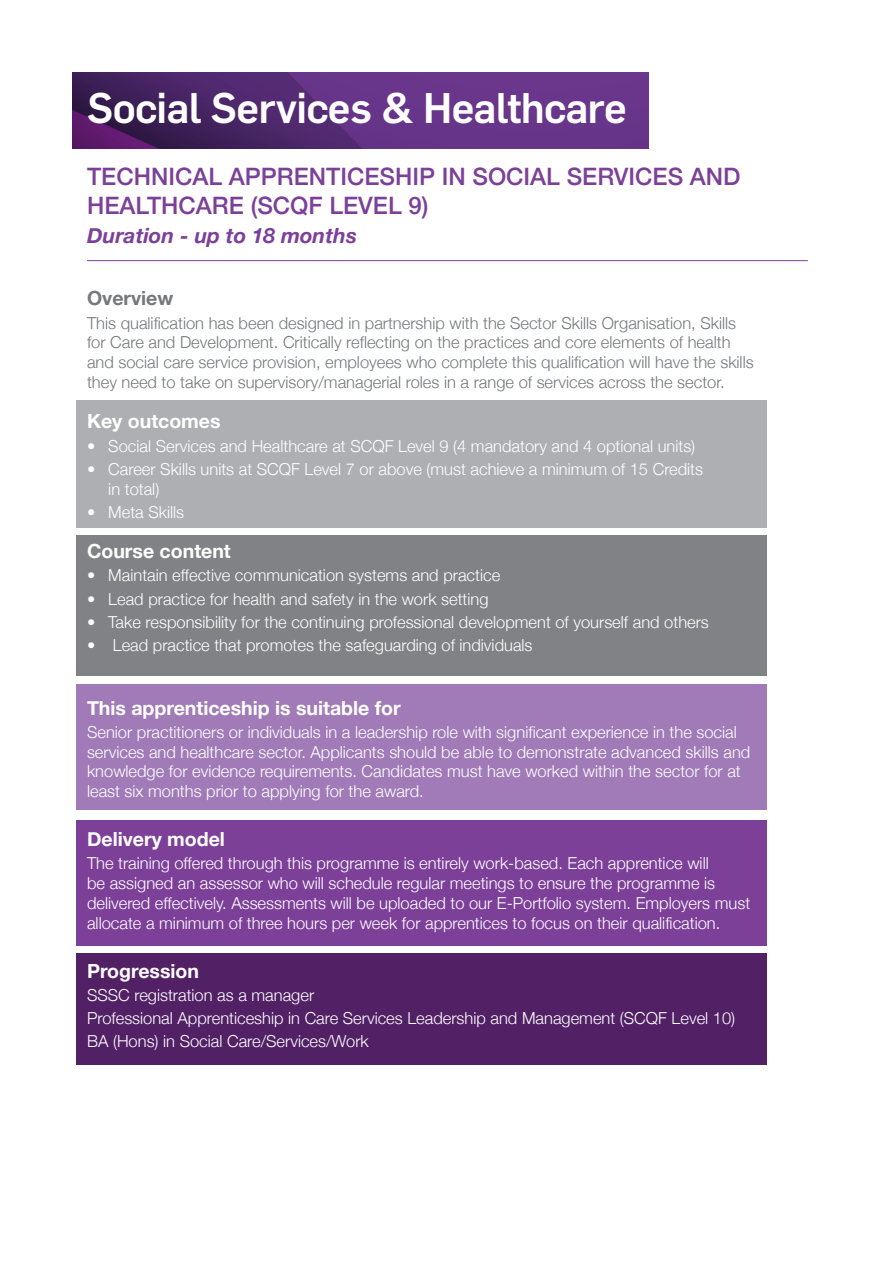
<style>
.page{position:relative;width:893px;height:1263px;background:#fff}
.page>*{position:absolute;margin:0;border:0;box-sizing:border-box;transform-origin:0 0}
.Heading_1{font:500 42px "Flama";letter-spacing:-.015em;color:#fff}
.course_headings_purp{font:500 24px/28.8px "Helvetica Neue";color:#7c4099}
.duration{font:italic 700 21px "Helvetica Neue";color:#7c4099}
.course_overview_head{font:700 19.5px "Helvetica Neue";color:#fff}
.course_overview_head-2{font:700 19.5px "Helvetica Neue";color:#76787b}
.main_course_info{font:300 16.5px/19.8px "Helvetica Neue";color:#fff}
.main_course_info-2{font:300 16.5px/19.8px "Helvetica Neue";color:#76787b}
</style>
<div class="page">
<div style="left:77px;top:535px;width:690px;height:141px;background:#808285"></div>
<div style="left:77px;top:953px;width:690px;height:111px;background:#512065"></div>
<div style="left:77px;top:400px;width:690px;height:128px;background:#aeafb3"></div>
<div style="left:77px;top:684px;width:690px;height:125px;background:#a07bb7"></div>
<div style="left:77px;top:820px;width:690px;height:125px;background:#7c4099"></div>
<hr style="left:87px;top:260px;width:721px;height:1px;background:#7c4099">
<svg style="left:72px;top:72px;width:576px;height:76px;background:#592d78"></svg>
<p class="Heading_1" style="left:87px;top:78px;width:541px">Social Services &amp; Healthcare</p>
<p class="course_headings_purp" style="left:87px;top:160px;width:655px">TECHNICAL APPRENTICESHIP IN SOCIAL SERVICES AND<br>HEALTHCARE (SCQF LEVEL 9)</p>
<p class="duration" style="left:87px;top:219px;width:271px">Duration - up to 18 months</p>
<p class="course_overview_head-2" style="left:87px;top:283px;width:88px">Overview</p>
<p class="main_course_info-2" style="left:87px;top:312px;width:668px">This qualification has been designed in partnership with the Sector Skills Organisation, Skills for Care and Development. Critically reflecting on the practices and core elements of health and social care service provision, employees who complete this qualification will have the skills they need to take on supervisory/managerial roles in a range of services across the sector.</p>
<p class="course_overview_head" style="left:87px;top:406px;width:135px">Key outcomes</p>
<p class="main_course_info" style="left:87px;top:435px;width:610px">• Social Services and Healthcare at SCQF Level 9 (4 mandatory and 4 optional units)</p>
<p class="main_course_info" style="left:108px;top:458px;width:596px;text-indent:-21px">• Career Skills units at SCQF Level 7 or above (must achieve a minimum of 15 Credits in total)</p>
<p class="main_course_info" style="left:87px;top:501px;width:99px">• Meta Skills</p>
<p class="course_overview_head" style="left:87px;top:536px;width:145px">Course content</p>
<p class="main_course_info" style="left:87px;top:564px;width:415px">• Maintain effective communication systems and practice</p>
<p class="main_course_info" style="left:87px;top:588px;width:403px">• Lead practice for health and safety in the work setting</p>
<p class="main_course_info" style="left:87px;top:611px;width:623px">• Take responsibility for the continuing professional development of yourself and others</p>
<p class="main_course_info" style="left:87px;top:634px;width:447px">• Lead practice that promotes the safeguarding of individuals</p>
<p class="course_overview_head" style="left:87px;top:692px;width:315px">This apprenticeship is suitable for</p>
<p class="main_course_info" style="left:87px;top:721px;width:665px">Senior practitioners or individuals in a leadership role with significant experience in the social services and healthcare sector. Applicants should be able to demonstrate advanced skills and knowledge for evidence requirements. Candidates must have worked within the sector for at least six months prior to applying for the award.</p>
<p class="course_overview_head" style="left:87px;top:824px;width:139px">Delivery model</p>
<p class="main_course_info" style="left:87px;top:852px;width:665px">The training offered through this programme is entirely work-based. Each apprentice will<br>be assigned an assessor who will schedule regular meetings to ensure the programme is delivered effectively. Assessments will be uploaded to our E-Portfolio system. Employers must allocate a minimum of three hours per week for apprentices to focus on their qualification.</p>
<p class="course_overview_head" style="left:87px;top:955px;width:113px">Progression</p>
<p class="main_course_info" style="left:87px;top:984px;width:229px">SSSC registration as a manager</p>
<p class="main_course_info" style="left:87px;top:1007px;width:650px">Professional Apprenticeship in Care Services Leadership and Management (SCQF Level 10)</p>
<p class="main_course_info" style="left:87px;top:1030px;width:283px">BA (Hons) in Social Care/Services/Work</p>
</div>
